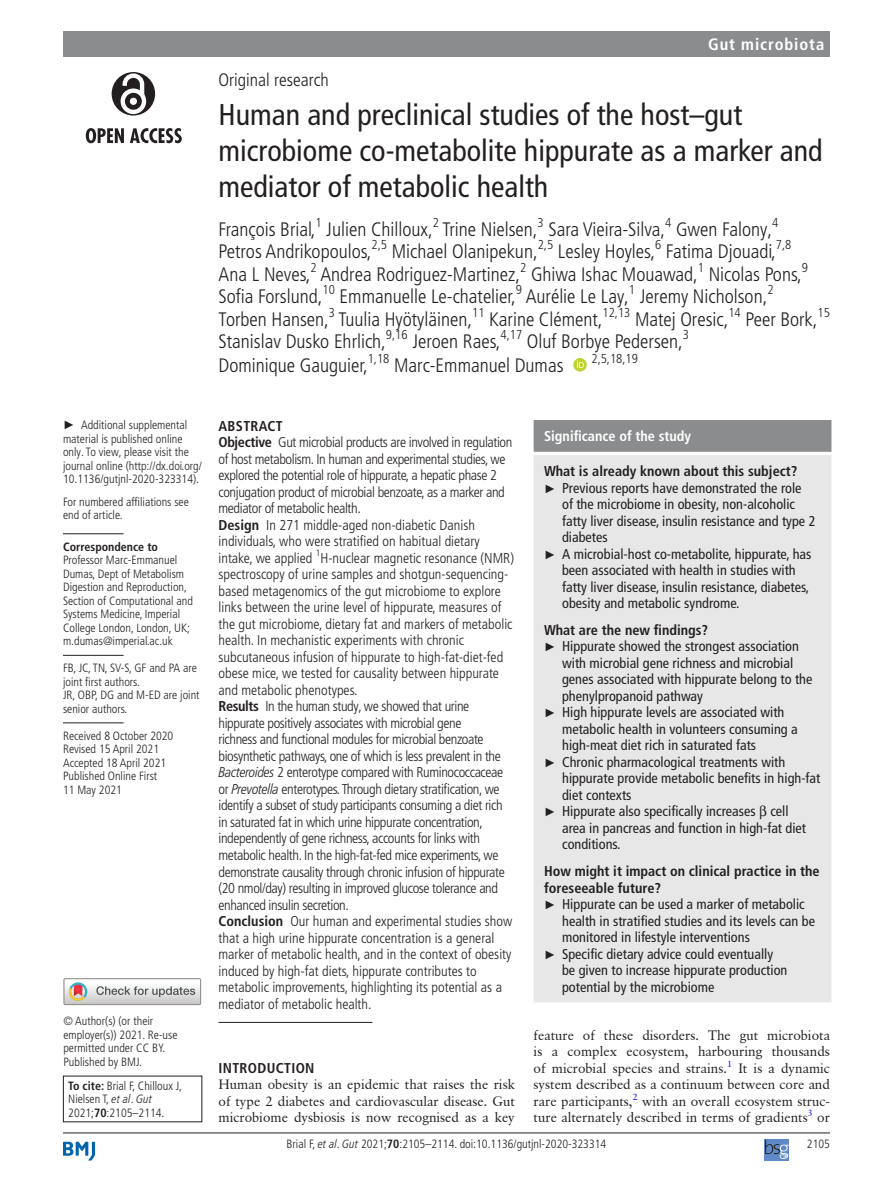
<style>
.page{position:relative;width:893px;height:1191px;background:#fff}
.page>*{position:absolute;margin:0;border:0;box-sizing:border-box;transform-origin:0 0}
.t1{font:condensed 30px/36px "Frutiger LT Pro";color:#231f20}
.t2{font:300 condensed 19.5px/22.6px "Frutiger LT Pro";color:#231f20}
.t3{font:300 condensed 18px "Frutiger LT Pro";color:#231f20}
.t4{font:700 condensed 16.5px "Frutiger LT Pro";letter-spacing:.055em;color:#fff}
.t5{font:300 condensed 14.25px/16.5px "Frutiger LT Pro";letter-spacing:-.025em;color:#231f20}
.t6{font:condensed 14.25px "Frutiger LT Pro";color:#231f20}
.t7{font:700 condensed 14.25px/16.8px "Frutiger LT Pro";color:#231f20}
.t8{font:700 condensed 14.25px "Frutiger LT Pro";color:#fff}
.t9{font:700 condensed 14.25px "Frutiger LT Pro";letter-spacing:.025em;color:#231f20}
.t10{font:13.5px/16.5px "Classical Garamond BT";color:#231f20;text-align:justify}
.t11{font:300 condensed 12.9px "Frutiger LT Pro";color:#231f20}
.t12{font:300 condensed 12px/13.5px "Frutiger LT Pro";color:#231f20}
.t13{font:700 condensed 12px "Frutiger LT Pro";color:#231f20}
.s1{font-family:"Arial";font-weight:400;font-stretch:normal}
.s2{font-weight:700}
.s3{font-style:italic}
.s4{font-family:"Arial";font-stretch:normal;font-size:12px}
.s5{font-family:"Arial";font-weight:400;font-stretch:normal;font-size:12px}
.s6{font-weight:400}
</style>
<div class="page">
<hr style="left:63px;top:1132px;width:767px;height:1px;background:#231f20">
<svg style="left:764px;top:1139px;width:25px;height:21px"></svg>
<svg style="left:765px;top:1139px;width:24px;height:19px"></svg>
<svg style="left:63px;top:1141px;width:32px;height:19px"></svg>
<div style="left:63px;top:31px;width:767px;height:25px;background:#8a8c8e"></div>
<svg style="left:573px;top:358px;width:14px;height:13px"></svg>
<hr style="left:63px;top:533px;width:61px;height:1px;background:#231f20">
<hr style="left:63px;top:655px;width:61px;height:1px;background:#231f20">
<hr style="left:63px;top:722px;width:61px;height:1px;background:#231f20">
<div style="left:63px;top:978px;width:138px;height:27px;border:1px solid #969090"></div>
<svg style="left:64px;top:978px;width:137px;height:26px"></svg>
<hr style="left:219px;top:1022px;width:153px;height:1px;background:#231f20">
<div style="left:534px;top:421px;width:297px;height:30px;background:#8a8c8e"></div>
<div style="left:534px;top:420px;width:297px;height:32px;border:2px solid #8a8c8e"></div>
<div style="left:534px;top:456px;width:297px;height:545px;background:#e7e7e7"></div>
<div style="left:534px;top:455px;width:297px;height:547px;border:2px solid #e7e7e7"></div>
<div style="left:112px;top:72px;width:43px;height:43px;background:#231f20;border-radius:50%"></div>
<svg style="left:86px;top:128px;width:38px;height:15px"></svg>
<svg style="left:130px;top:128px;width:52px;height:15px"></svg>
<svg style="left:118px;top:72px;width:30px;height:44px"></svg>
<div style="left:130px;top:98px;width:7px;height:7px;background:#fff;border-radius:50%"></div>
<p class="t4" style="left:708px;top:34px;width:118px">Gut microbiota</p>
<p class="t3" style="left:219px;top:69px;width:112px">Original research</p>
<h1 class="t1" style="left:219px;top:96px;width:606px">Human and preclinical studies of the host–gut microbiome co-metabolite hippurate as a marker and mediator of metabolic health</h1>
<p class="t2" style="left:219px;top:218px;width:613px">François Brial,<sup>1</sup> Julien Chilloux,<sup>2</sup> Trine Nielsen,<sup>3</sup> Sara Vieira-Silva,<sup>4</sup> Gwen Falony,<sup>4<br></sup>Petros Andrikopoulos,<sup>2,5</sup> Michael Olanipekun,<sup>2,5</sup> Lesley Hoyles,<sup>6</sup> Fatima Djouadi,<sup>7,8<br></sup>Ana L Neves,<sup>2</sup> Andrea Rodriguez-Martinez,<sup>2</sup> Ghiwa Ishac Mouawad,<sup>1</sup> Nicolas Pons,<sup>9<br></sup>Sofia Forslund,<sup>10</sup> Emmanuelle Le-chatelier,<sup>9</sup> Aurélie Le Lay,<sup>1</sup> Jeremy Nicholson,<sup>2<br></sup>Torben Hansen,<sup>3</sup> Tuulia Hyötyläinen,<sup>11</sup> Karine Clément,<sup>12,13</sup> Matej Oresic,<sup>14</sup> Peer Bork,<sup>15<br></sup>Stanislav Dusko Ehrlich,<sup>9,16</sup> Jeroen Raes,<sup>4,17</sup> Oluf Borbye Pedersen,<sup>3<br></sup>Dominique Gauguier,<sup>1,18</sup> Marc-Emmanuel Dumas</p>
<p class="t11" style="left:591px;top:351px;width:48px">2,5,18,19</p>
<p class="t12" style="left:63px;top:418px;width:140px"><span class="s1">►</span> Additional supplemental material is published online only. To view, please visit the journal online (http://dx.doi.org/<br>10.1136/gutjnl-2020-323314).</p>
<p class="t12" style="left:63px;top:495px;width:127px">For numbered affiliations see end of article.</p>
<p class="t13" style="left:63px;top:539px;width:97px">Correspondence to</p>
<p class="t12" style="left:63px;top:553px;width:132px">Professor Marc-Emmanuel<br>Dumas, Dept of Metabolism<br>Digestion and Reproduction,<br>Section of Computational and<br>Systems Medicine, Imperial<br>College London, London, UK; m.dumas@imperial.ac.uk</p>
<p class="t12" style="left:63px;top:661px;width:138px">FB, JC, TN, SV-S, GF and PA are joint first authors.<br>JR, OBP, DG and M-ED are joint senior authors.</p>
<p class="t12" style="left:63px;top:729px;width:112px">Received 8 October 2020<br>Revised 15 April 2021<br>Accepted 18 April 2021<br>Published Online First<br>11 May 2021</p>
<p class="t12" style="left:63px;top:1014px;width:116px">© Author(s) (or their employer(s)) 2021. Re-use permitted under CC BY.<br>Published by BMJ.</p>
<p class="t12" style="left:68px;top:1079px;width:115px"><span class="s2">To cite:</span> Brial F, Chilloux J,<br>Nielsen T, <span class="s3">et al</span>. <span class="s3">Gut<br></span>2021;<span class="s2">70</span>:2105–2114.</p>
<p class="t5" style="left:219px;top:418px;width:297px"><span class="s2">ABSTRACT<br>Objective</span> Gut microbial products are involved in regulation of host metabolism. In human and experimental studies, we explored the potential role of hippurate, a hepatic phase 2 conjugation product of microbial benzoate, as a marker and mediator of metabolic health.<br><span class="s2">Design</span> In 271 middle-aged non-diabetic Danish individuals, who were stratified on habitual dietary intake, we applied <sup>1</sup>H-nuclear magnetic resonance (NMR) spectroscopy of urine samples and shotgun-sequencing&shy;based metagenomics of the gut microbiome to explore links between the urine level of hippurate, measures of the gut microbiome, dietary fat and markers of metabolic health. In mechanistic experiments with chronic subcutaneous infusion of hippurate to high-fat-diet-fed obese mice, we tested for causality between hippurate and metabolic phenotypes.<br><span class="s2">Results</span> In the human study, we showed that urine hippurate positively associates with microbial gene<br>richness and functional modules for microbial benzoate biosynthetic pathways, one of which is less prevalent in the <span class="s3">Bacteroides</span> 2 enterotype compared with Ruminococcaceae or <span class="s3">Prevotella</span> enterotypes. Through dietary stratification, we identify a subset of study participants consuming a diet rich in saturated fat in which urine hippurate concentration, independently of gene richness, accounts for links with metabolic health. In the high-fat-fed mice experiments, we demonstrate causality through chronic infusion of hippurate (20 nmol/day) resulting in improved glucose tolerance and enhanced insulin secretion.<br><span class="s2">Conclusion</span> Our human and experimental studies show that a high urine hippurate concentration is a general marker of metabolic health, and in the context of obesity induced by high-fat diets, hippurate contributes to metabolic improvements, highlighting its potential as a mediator of metabolic health.</p>
<p class="t9" style="left:219px;top:1059px;width:98px">INTRODUCTION</p>
<p class="t10" style="left:219px;top:1076px;width:298px">Human obesity is an epidemic that raises the risk of type 2 diabetes and cardiovascular disease. Gut microbiome dysbiosis is now recognised as a key</p>
<p class="t8" style="left:544px;top:428px;width:149px">Significance of the study</p>
<p class="t7" style="left:544px;top:463px;width:255px">What is already known about this subject?</p>
<p class="t6" style="left:544px;top:479px;width:259px"><span class="s4">►</span> Previous reports have demonstrated the role</p>
<p class="t6" style="left:562px;top:496px;width:234px">of the microbiome in obesity, non-alcoholic</p>
<p class="t6" style="left:562px;top:512px;width:255px">fatty liver disease, insulin resistance and type 2</p>
<p class="t6" style="left:562px;top:529px;width:47px">diabetes</p>
<p class="t6" style="left:544px;top:545px;width:269px"><span class="s4">►</span> A microbial-host co-metabolite, hippurate, has</p>
<p class="t6" style="left:562px;top:562px;width:235px">been associated with health in studies with</p>
<p class="t6" style="left:562px;top:578px;width:249px">fatty liver disease, insulin resistance, diabetes,</p>
<p class="t6" style="left:562px;top:595px;width:179px">obesity and metabolic syndrome.</p>
<p class="t7" style="left:544px;top:621px;width:166px">What are the new findings?</p>
<p class="t6" style="left:544px;top:638px;width:256px"><span class="s4">►</span> Hippurate showed the strongest association</p>
<p class="t6" style="left:562px;top:654px;width:233px">with microbial gene richness and microbial</p>
<p class="t6" style="left:562px;top:671px;width:252px">genes associated with hippurate belong to the</p>
<p class="t6" style="left:562px;top:687px;width:142px">phenylpropanoid pathway</p>
<p class="t6" style="left:544px;top:704px;width:242px"><span class="s4">►</span> High hippurate levels are associated with</p>
<p class="t6" style="left:562px;top:720px;width:237px">metabolic health in volunteers consuming a</p>
<p class="t6" style="left:562px;top:737px;width:196px">high-meat diet rich in saturated fats</p>
<p class="t6" style="left:544px;top:753px;width:243px"><span class="s4">►</span> Chronic pharmacological treatments with</p>
<p class="t6" style="left:562px;top:770px;width:260px">hippurate provide metabolic benefits in high-fat</p>
<p class="t6" style="left:562px;top:786px;width:71px">diet contexts</p>
<p class="t6" style="left:544px;top:803px;width:246px"><span class="s4">►</span> Hippurate also specifically increases cell</p>
<p class="t6" style="left:562px;top:819px;width:246px">area in pancreas and function in high-fat diet</p>
<p class="t6" style="left:562px;top:836px;width:60px">conditions.</p>
<p class="t7" style="left:544px;top:862px;width:277px">How might it impact on clinical practice in the foreseeable future?<br><span class="s5">►</span> <span class="s6">Hippurate can be used a marker of metabolic</span></p>
<p class="t6" style="left:562px;top:912px;width:254px">health in stratified studies and its levels can be</p>
<p class="t6" style="left:562px;top:929px;width:189px">monitored in lifestyle interventions</p>
<p class="t6" style="left:544px;top:945px;width:231px"><span class="s4">►</span> Specific dietary advice could eventually</p>
<p class="t6" style="left:562px;top:962px;width:227px">be given to increase hippurate production</p>
<p class="t6" style="left:562px;top:978px;width:154px">potential by the microbiome</p>
<p class="t10" style="left:534px;top:1026px;width:298px">feature of these disorders. The gut microbiota is a complex ecosystem, harbouring thousands of microbial species and strains.<sup>1</sup></p>
<p class="t10" style="left:534px;top:1059px;width:298px;text-indent:205px">It is a dynamic system described as a continuum between core and rare participants,<sup>2</sup> with an overall ecosystem struc&shy;ture alternately described in terms of gradients<sup>3</sup> or</p>
<p class="t12" style="left:287px;top:1136px;width:321px">Brial F, <span class="s3">et al</span>. <span class="s3">Gut</span> 2021;<span class="s2">70</span>:2105–2114. doi:10.1136/gutjnl-2020-323314</p>
<p class="t12" style="left:807px;top:1136px;width:25px">2105</p>
</div>
